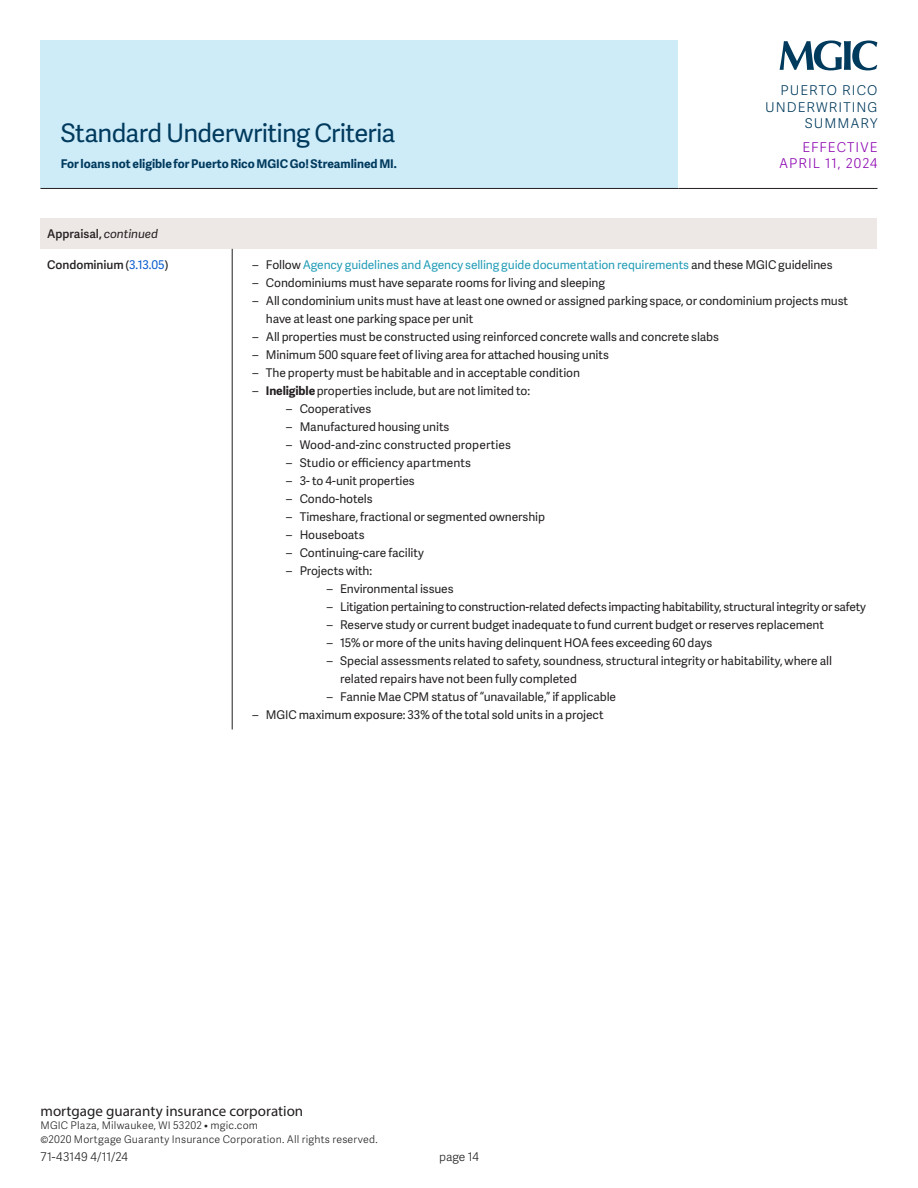
<style>
.page{position:relative;width:918px;height:1188px;background:#fff}
.page>*{position:absolute;margin:0;border:0;box-sizing:border-box;transform-origin:0 0}
.t1{font:25.5px "Adelle Sans";letter-spacing:-.025em;color:#003a5d}
.MGIC_-_adelle_bold_l{font:15px "Myriad Pro";color:#231f20}
.t2{font:13.5px/16.5px "Adelle Sans Lt";letter-spacing:.08em;color:#003a5d;text-align:right}
.t3{font:13.5px/16.5px "Adelle Sans Lt";letter-spacing:.075em;color:#8c06b1;text-align:right}
.t4{font:12px/18px "Adelle Sans";letter-spacing:-.01em;color:#231f20}
.t5{font:12px "Adelle Sans";letter-spacing:-.01em;color:#239db7}
.t6{font:700 12px "Adelle Sans";letter-spacing:-.005em;color:#003a5d}
.Table_Copy{font:12px "Adelle Sans Sb";letter-spacing:-.005em;color:#231f20}
.t7{font:12px "Adelle Sans";letter-spacing:.01em;color:#231f20}
.All_other_text_-_Ade{font:12px "Adelle Sans Lt";color:#231f20}
.All_other_text_-_Ade-2{font:10.5px "Adelle Sans Lt";letter-spacing:.02em;color:#231f20}
.s1{font-family:"Adelle Sans";font-style:italic}
.s2{font-family:"Adelle Sans"}
.s3{font-family:"Adelle Sans";color:#075bce}
.s4{color:#231f20}
.s5{font-weight:700}
</style>
<div class="page">
<svg style="left:780px;top:40px;width:98px;height:30px"></svg>
<div style="left:40px;top:40px;width:638px;height:148px;background:#ceebf8"></div>
<hr style="left:40px;top:188px;width:638px;height:1px;background:#231f20">
<hr style="left:678px;top:188px;width:200px;height:1px;background:#231f20">
<div style="left:40px;top:218px;width:838px;height:31px;background:#ede7e5"></div>
<hr style="left:232px;top:249px;width:1px;height:480px;background:#231f20">
<h1 class="t1" style="left:61px;top:115px;width:336px">Standard Underwriting Criteria</h1>
<p class="t6" style="left:61px;top:155px;width:338px">For loans not eligible for Puerto Rico MGIC Go! Streamlined MI.</p>
<p class="t2" style="left:765px;top:82px;width:114px">PUERTO RICO<br>UNDERWRITING<br>SUMMARY</p>
<p class="t3" style="left:779px;top:138px;width:100px">EFFECTIVE<br>APRIL 11, 2024</p>
<p class="Table_Copy" style="left:47px;top:225px;width:112px">Appraisal, <span class="s1">continued</span></p>
<p class="Table_Copy" style="left:47px;top:256px;width:123px">Condominium <span class="s2">(</span><span class="s3">3.13.05</span><span class="s2">)</span></p>
<p class="t5" style="left:252px;top:256px;width:582px"><span class="s4">– Follow</span> Agency guidelines and Agency selling guide documentation requirements <span class="s4">and these MGIC guidelines</span></p>
<p class="t4" style="left:252px;top:273px;width:354px">– Condominiums must have separate rooms for living and sleeping</p>
<p class="t4" style="left:266px;top:291px;width:584px;text-indent:-14px">– All condominium units must have at least one owned or assigned parking space, or condominium projects must have at least one parking space per unit</p>
<p class="t4" style="left:252px;top:327px;width:468px">– All properties must be constructed using reinforced concrete walls and concrete slabs</p>
<p class="t4" style="left:252px;top:345px;width:358px">– Minimum 500 square feet of living area for attached housing units</p>
<p class="t4" style="left:252px;top:363px;width:329px">– The property must be habitable and in acceptable condition</p>
<p class="t4" style="left:252px;top:381px;width:279px">– <span class="s5">Ineligible</span> properties include, but are not limited to:</p>
<p class="t4" style="left:286px;top:399px;width:87px">– Cooperatives</p>
<p class="t4" style="left:286px;top:417px;width:165px">– Manufactured housing units</p>
<p class="t7" style="left:286px;top:436px;width:226px">– Wood-and-zinc constructed properties</p>
<p class="t4" style="left:286px;top:453px;width:186px">– Studio or efficiency apartments</p>
<p class="t4" style="left:286px;top:471px;width:130px">– 3- to 4-unit properties</p>
<p class="t4" style="left:286px;top:489px;width:88px">– Condo-hotels</p>
<p class="t4" style="left:286px;top:507px;width:260px">– Timeshare, fractional or segmented ownership</p>
<p class="t4" style="left:286px;top:525px;width:80px">– Houseboats</p>
<p class="t4" style="left:286px;top:543px;width:139px">– Continuing-care facility</p>
<p class="t4" style="left:286px;top:561px;width:87px">– Projects with:</p>
<p class="t4" style="left:327px;top:579px;width:128px">– Environmental issues</p>
<p class="t4" style="left:327px;top:597px;width:541px">– Litigation pertaining to construction-related defects impacting habitability, structural integrity or safety</p>
<p class="t4" style="left:327px;top:615px;width:499px">– Reserve study or current budget inadequate to fund current budget or reserves replacement</p>
<p class="t4" style="left:327px;top:633px;width:387px">– 15% or more of the units having delinquent HOA fees exceeding 60 days</p>
<p class="t4" style="left:340px;top:651px;width:493px;text-indent:-14px">– Special assessments related to safety, soundness, structural integrity or habitability, where all related repairs have not been fully completed</p>
<p class="t4" style="left:327px;top:687px;width:291px">– Fannie Mae CPM status of “unavailable,” if applicable</p>
<p class="t4" style="left:252px;top:705px;width:353px">– MGIC maximum exposure: 33% of the total sold units in a project</p>
<p class="MGIC_-_adelle_bold_l" style="left:40px;top:1102px;width:264px">mortgage guaranty insurance corporation</p>
<p class="All_other_text_-_Ade-2" style="left:40px;top:1117px;width:219px">MGIC Plaza, Milwaukee, WI 53202 • mgic.com</p>
<p class="All_other_text_-_Ade-2" style="left:40px;top:1132px;width:339px">©2020 Mortgage Guaranty Insurance Corporation. All rights reserved.</p>
<p class="All_other_text_-_Ade" style="left:40px;top:1148px;width:89px">71-43149 4/11/24</p>
<p class="All_other_text_-_Ade" style="left:439px;top:1148px;width:41px">page 14</p>
</div>
